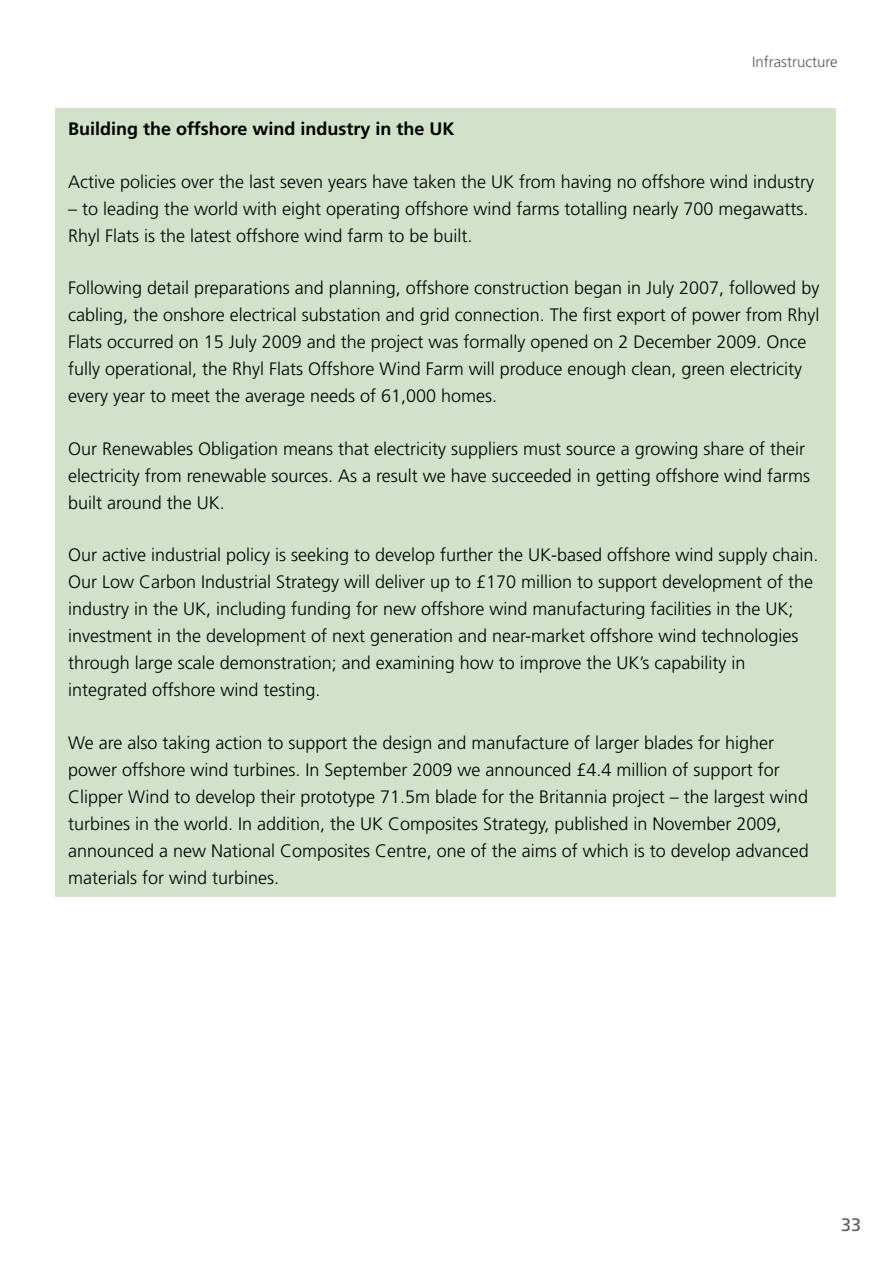
<style>
.page{position:relative;width:893px;height:1263px;background:#fff}
.page>*{position:absolute;margin:0;border:0;box-sizing:border-box;transform-origin:0 0}
.t1{font:300 18px/27px "Frutiger";color:#000}
.t2{font:700 18px "Frutiger";color:#000}
.t3{font:18px "Frutiger";color:#58595b}
.t4{font:300 15px "Frutiger";color:#58595b}
</style>
<div class="page">
<div style="left:55px;top:108px;width:781px;height:788px;background:#d1e1ca"></div>
<p class="t4" style="left:752px;top:53px;width:87px">Infrastructure</p>
<p class="t2" style="left:68px;top:118px;width:388px">Building the offshore wind industry in the UK</p>
<p class="t1" style="left:68px;top:168px;width:748px">Active policies over the last seven years have taken the UK from having no offshore wind industry</p>
<p class="t1" style="left:68px;top:195px;width:742px">– to leading the world with eight operating offshore wind farms totalling nearly 700 megawatts.<br>Rhyl Flats is the latest offshore wind farm to be built.</p>
<p class="t1" style="left:68px;top:274px;width:753px">Following detail preparations and planning, offshore construction began in July 2007, followed by cabling, the onshore electrical substation and grid connection. The first export of power from Rhyl Flats occurred on 15 July 2009 and the project was formally opened on 2 December 2009. Once fully operational, the Rhyl Flats Offshore Wind Farm will produce enough clean, green electricity every year to meet the average needs of 61,000 homes.</p>
<p class="t1" style="left:68px;top:435px;width:744px">Our Renewables Obligation means that electricity suppliers must source a growing share of their electricity from renewable sources. As a result we have succeeded in getting offshore wind farms built around the UK.</p>
<p class="t1" style="left:68px;top:541px;width:752px">Our active industrial policy is seeking to develop further the UK-based offshore wind supply chain.<br>Our Low Carbon Industrial Strategy will deliver up to £170 million to support development of the industry in the UK, including funding for new offshore wind manufacturing facilities in the UK; investment in the development of next generation and near-market offshore wind technologies through large scale demonstration; and examining how to improve the UK’s capability in integrated offshore wind testing.</p>
<p class="t1" style="left:68px;top:729px;width:742px">We are also taking action to support the design and manufacture of larger blades for higher power offshore wind turbines. In September 2009 we announced £4.4 million of support for Clipper Wind to develop their prototype 71.5m blade for the Britannia project – the largest wind turbines in the world. In addition, the UK Composites Strategy, published in November 2009, announced a new National Composites Centre, one of the aims of which is to develop advanced materials for wind turbines.</p>
<p class="t3" style="left:841px;top:1214px;width:22px">33</p>
</div>
